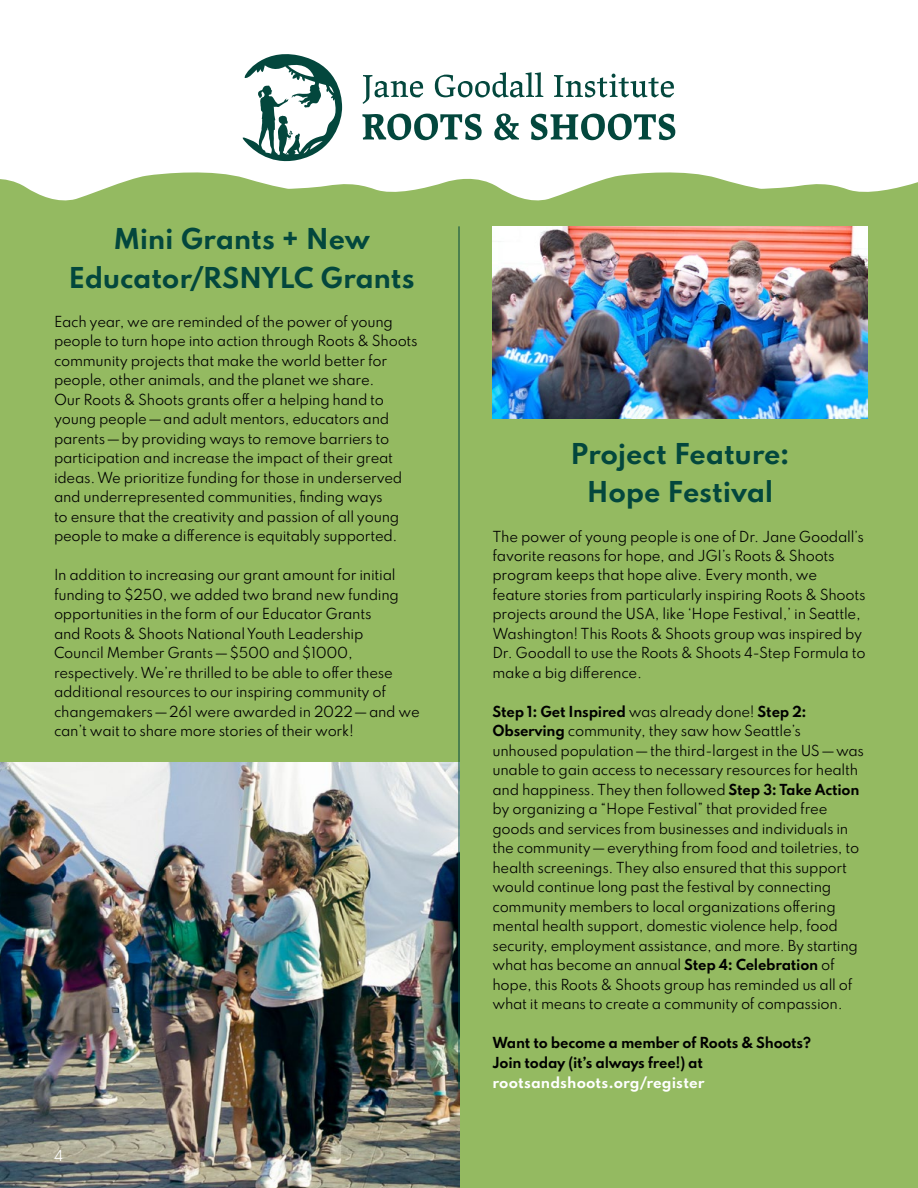
<style>
.page{position:relative;width:918px;height:1188px;background:#fff}
.page>*{position:absolute;margin:0;border:0;box-sizing:border-box;transform-origin:0 0}
.t1{font:700 25.5px/39px "Spartan";letter-spacing:-.015em;color:#03473d;text-align:center}
.t2{font:13.5px/19.5px "Spartan";letter-spacing:-.02em;color:#000}
.t3{font:700 13.5px/19.6px "Spartan";letter-spacing:-.02em;color:#000}
.t4{font:700 13.5px "Spartan";letter-spacing:.005em;color:#fff}
.t5{font:13.5px "Spartan";color:#fff}
.s1{font-weight:700}
</style>
<div class="page">
<div style="left:0;top:260px;width:918px;height:928px;background:#94ba61"></div>
<img style="left:0;top:762px;width:459px;height:426px">
<svg style="left:363px;top:75px;width:60px;height:29px"></svg>
<svg style="left:435px;top:72px;width:108px;height:26px"></svg>
<svg style="left:554px;top:74px;width:120px;height:24px"></svg>
<svg style="left:242px;top:54px;width:100px;height:108px"></svg>
<svg style="left:362px;top:114px;width:120px;height:26px"></svg>
<svg style="left:494px;top:114px;width:25px;height:26px"></svg>
<svg style="left:531px;top:114px;width:144px;height:26px"></svg>
<svg style="left:0;top:172px;width:918px;height:145px;fill:#94ba61"></svg>
<img style="left:492px;top:226px;width:376px;height:192px">
<hr style="left:459px;top:226px;width:1px;height:863px;background:#03473d">
<h1 class="t1" style="left:68px;top:219px;width:348px">Mini Grants + New<br>Educator/RSNYLC Grants</h1>
<p class="t2" style="left:54px;top:311px;width:365px">Each year, we are reminded of the power of young people to turn hope into action through Roots &amp; Shoots community projects that make the world better for people, other animals, and the planet we share.<br>Our Roots &amp; Shoots grants offer a helping hand to young people—and adult mentors, educators and parents—by providing ways to remove barriers to participation and increase the impact of their great ideas. We prioritize funding for those in underserved and underrepresented communities, finding ways<br>to ensure that the creativity and passion of all young people to make a difference is equitably supported.</p>
<p class="t2" style="left:54px;top:565px;width:367px">In addition to increasing our grant amount for initial funding to $250, we added two brand new funding opportunities in the form of our Educator Grants<br>and Roots &amp; Shoots National Youth Leadership<br>Council Member Grants—$500 and $1000, respectively. We’re thrilled to be able to offer these additional resources to our inspiring community of changemakers—261 were awarded in 2022—and we can’t wait to share more stories of their work!</p>
<p class="t5" style="left:54px;top:1145px;width:11px">4</p>
<h1 class="t1" style="left:570px;top:433px;width:221px">Project Feature:<br>Hope Festival</h1>
<p class="t2" style="left:492px;top:526px;width:375px">The power of young people is one of Dr. Jane Goodall’s favorite reasons for hope, and JGI’s Roots &amp; Shoots program keeps that hope alive. Every month, we feature stories from particularly inspiring Roots &amp; Shoots projects around the USA, like ‘Hope Festival,’ in Seattle, Washington! This Roots &amp; Shoots group was inspired by Dr. Goodall to use the Roots &amp; Shoots 4-Step Formula to make a big difference.</p>
<p class="t2" style="left:492px;top:701px;width:373px"><span class="s1">Step 1: Get Inspired</span> was already done! <span class="s1">Step 2:<br>Observing</span> community, they saw how Seattle’s unhoused population—the third-largest in the US—was unable to gain access to necessary resources for health and happiness. They then followed <span class="s1">Step 3: Take Action </span>by organizing a “Hope Festival” that provided free goods and services from businesses and individuals in the community—everything from food and toiletries, to health screenings. They also ensured that this support would continue long past the festival by connecting community members to local organizations offering mental health support, domestic violence help, food security, employment assistance, and more. By starting what has become an annual <span class="s1">Step 4: Celebration</span> of hope, this Roots &amp; Shoots group has reminded us all of what it means to create a community of compassion.</p>
<p class="t3" style="left:492px;top:1033px;width:320px">Want to become a member of Roots &amp; Shoots?<br>Join today (it’s always free!) at</p>
<p class="t4" style="left:492px;top:1072px;width:214px">rootsandshoots.org/register</p>
</div>
